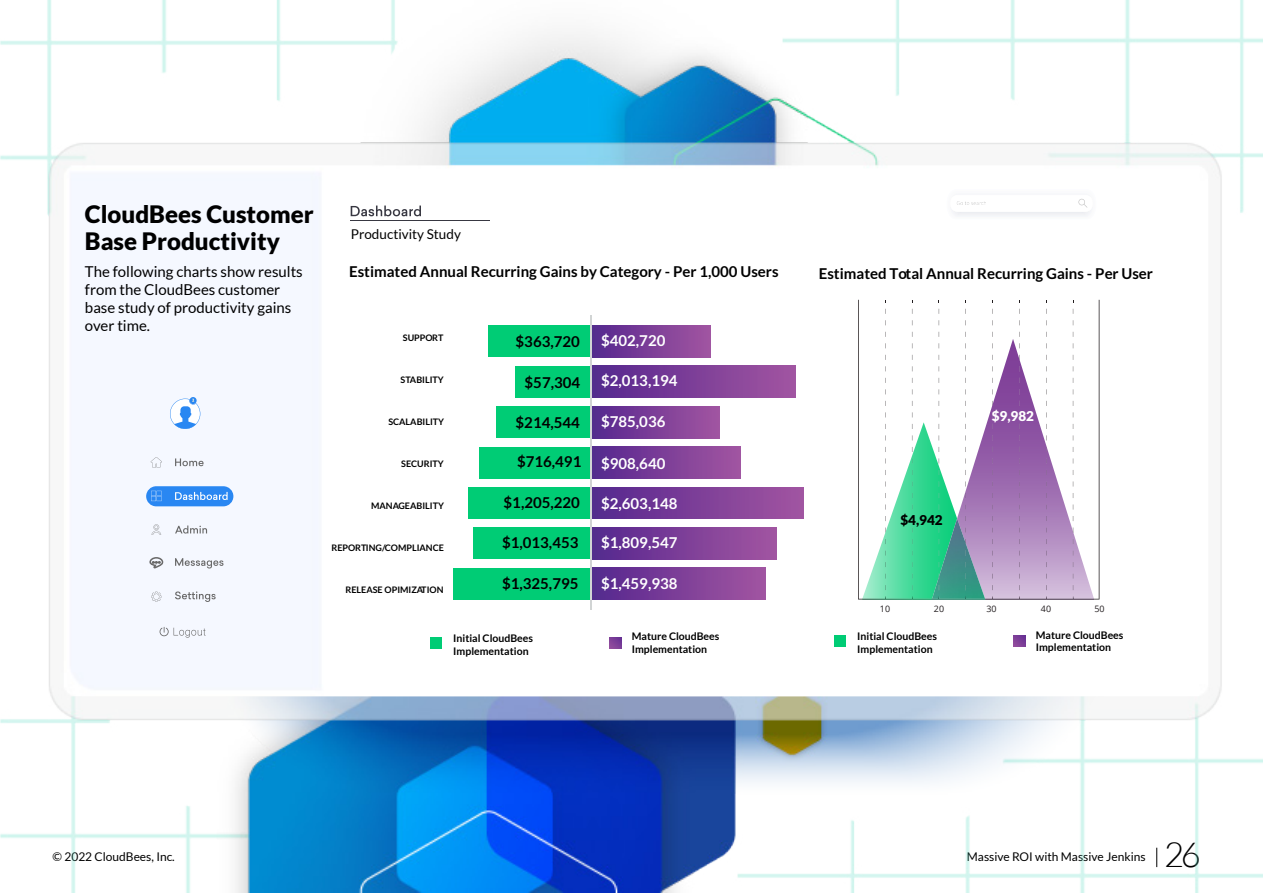
<style>
.page{position:relative;width:1263px;height:893px;background:#fff}
.page>*{position:absolute;margin:0;border:0;box-sizing:border-box;transform-origin:0 0}
.t1{font:300 34.5px "Lato";color:#000}
.t2{font:900 24px/27px "Lato";color:#000}
.t3{font:700 15px "Lato";color:#000}
.t4{font:15px/18px "Lato";color:#000}
.t5{font:700 15px "Lato";color:#fff}
.t6{font:13.5px "Lato";color:#000}
.t7{font:900 13.5px "Lato";color:#fff}
.t8{font:900 13.5px "Lato";color:#000}
.t9{font:12px "Lato";color:#000}
.t10{font:700 10.5px/12.6px "Lato";color:#000}
.t11{font:700 9px "Lato";color:#000}
.t12{font:8.85px "Open Sans";color:#241f21}
</style>
<div class="page">
<img style="left:0;top:0;width:1263px;height:893px">
<svg style="left:160px;top:627px;width:46px;height:11px"></svg>
<div style="left:146px;top:486px;width:87px;height:20px;background:#2987f2;border-radius:10px"></div>
<svg style="left:170px;top:399px;width:30px;height:30px"></svg>
<svg style="left:175px;top:458px;width:29px;height:8px"></svg>
<svg style="left:151px;top:457px;width:11px;height:10px"></svg>
<svg style="left:175px;top:492px;width:53px;height:8px"></svg>
<svg style="left:151px;top:491px;width:11px;height:10px"></svg>
<svg style="left:149px;top:552px;width:15px;height:17px"></svg>
<svg style="left:175px;top:558px;width:48px;height:10px"></svg>
<svg style="left:151px;top:524px;width:10px;height:11px"></svg>
<svg style="left:175px;top:525px;width:32px;height:9px"></svg>
<svg style="left:151px;top:592px;width:10px;height:10px"></svg>
<svg style="left:175px;top:591px;width:41px;height:11px"></svg>
<svg style="left:351px;top:206px;width:70px;height:10px"></svg>
<hr style="left:351px;top:221px;width:139px;height:1px;background:#383842">
<svg style="left:945px;top:187px;width:153px;height:33px"></svg>
<div style="left:950px;top:195px;width:142px;height:17px;background:#fff;border-radius:7px"></div>
<svg style="left:1078px;top:199px;width:9px;height:9px"></svg>
<img style="left:957px;top:201px;width:29px;height:4px">
<div style="left:591px;top:568px;width:175px;height:32px;background:linear-gradient(to right,#54288e,#a355a1)"></div>
<div style="left:591px;top:527px;width:185px;height:32px;background:linear-gradient(to right,#54288e,#a355a1)"></div>
<div style="left:591px;top:487px;width:212px;height:32px;background:linear-gradient(to right,#54288e,#a255a1)"></div>
<div style="left:591px;top:447px;width:149px;height:31px;background:linear-gradient(to right,#54288e,#a355a1)"></div>
<div style="left:591px;top:406px;width:128px;height:32px;background:linear-gradient(to right,#54288e,#a254a1)"></div>
<div style="left:591px;top:366px;width:205px;height:32px;background:linear-gradient(to right,#54288e,#a355a1)"></div>
<div style="left:591px;top:325px;width:119px;height:32px;background:linear-gradient(to right,#54288e,#a355a1)"></div>
<div style="left:454px;top:568px;width:137px;height:32px;background:#00cc75"></div>
<div style="left:473px;top:527px;width:118px;height:32px;background:#00cc75"></div>
<div style="left:469px;top:487px;width:122px;height:32px;background:#00cc75"></div>
<div style="left:479px;top:447px;width:112px;height:31px;background:#00cc75"></div>
<div style="left:496px;top:406px;width:95px;height:32px;background:#00cc75"></div>
<div style="left:515px;top:366px;width:76px;height:32px;background:#00cc75"></div>
<div style="left:488px;top:325px;width:103px;height:32px;background:#00cc75"></div>
<hr style="left:590px;top:315px;width:2px;height:294px;background:#d1d4d4">
<div style="left:430px;top:637px;width:12px;height:12px;background:#00cc75"></div>
<svg style="left:610px;top:637px;width:12px;height:12px"></svg>
<div style="left:834px;top:635px;width:12px;height:12px;background:#00cc75"></div>
<svg style="left:1014px;top:635px;width:12px;height:12px"></svg>
<svg style="left:858px;top:300px;width:241px;height:299px"></svg>
<img style="left:862px;top:422px;width:95px;height:177px">
<img style="left:862px;top:599px;width:70px;height:1px">
<img style="left:885px;top:532px;width:1px;height:58px">
<img style="left:912px;top:458px;width:1px;height:132px">
<img style="left:939px;top:470px;width:1px;height:48px">
<img style="left:957px;top:339px;width:137px;height:260px">
<img style="left:985px;top:599px;width:109px;height:1px">
<img style="left:965px;top:493px;width:1px;height:25px">
<img style="left:992px;top:404px;width:1px;height:186px">
<img style="left:1019px;top:359px;width:1px;height:231px">
<img style="left:1046px;top:447px;width:1px;height:143px">
<img style="left:1073px;top:531px;width:1px;height:59px">
<img style="left:932px;top:518px;width:53px;height:82px">
<svg style="left:939px;top:574px;width:1px;height:16px"></svg>
<p class="t2" style="left:85px;top:201px;width:230px">CloudBees Customer<br>Base Productivity</p>
<p class="t4" style="left:85px;top:263px;width:219px">The following charts show results from the CloudBees customer base study of productivity gains over time.</p>
<p class="t3" style="left:349px;top:263px;width:431px">Estimated Annual Recurring Gains by Category - Per 1,000 Users</p>
<p class="t3" style="left:516px;top:333px;width:66px">$363,720</p>
<p class="t5" style="left:601px;top:332px;width:66px">$402,720</p>
<p class="t3" style="left:525px;top:374px;width:57px">$57,304</p>
<p class="t5" style="left:601px;top:372px;width:78px">$2,013,194</p>
<p class="t3" style="left:516px;top:414px;width:66px">$214,544</p>
<p class="t5" style="left:601px;top:413px;width:66px">$785,036</p>
<p class="t3" style="left:517px;top:453px;width:66px">$716,491</p>
<p class="t5" style="left:601px;top:455px;width:66px">$908,640</p>
<p class="t3" style="left:504px;top:494px;width:78px">$1,205,220</p>
<p class="t5" style="left:601px;top:495px;width:78px">$2,603,148</p>
<p class="t3" style="left:502px;top:534px;width:78px">$1,013,453</p>
<p class="t5" style="left:601px;top:534px;width:78px">$1,809,547</p>
<p class="t3" style="left:502px;top:575px;width:78px">$1,325,795</p>
<p class="t5" style="left:601px;top:575px;width:78px">$1,459,938</p>
<p class="t6" style="left:351px;top:227px;width:112px">Productivity Study</p>
<p class="t11" style="left:403px;top:332px;width:42px">SUPPORT</p>
<p class="t11" style="left:401px;top:374px;width:45px">STABILITY</p>
<p class="t11" style="left:388px;top:416px;width:57px">SCALABILITY</p>
<p class="t11" style="left:401px;top:458px;width:44px">SECURITY</p>
<p class="t11" style="left:371px;top:500px;width:74px">MANAGEABILITY</p>
<p class="t11" style="left:332px;top:542px;width:114px">REPORTING/COMPLIANCE</p>
<p class="t11" style="left:346px;top:584px;width:99px">RELEASE OPIMIZATION</p>
<p class="t3" style="left:819px;top:265px;width:336px">Estimated Total Annual Recurring Gains - Per User</p>
<p class="t8" style="left:900px;top:512px;width:44px">$4,942</p>
<p class="t7" style="left:992px;top:408px;width:44px">$9,982</p>
<p class="t12" style="left:880px;top:603px;width:12px">10</p>
<p class="t12" style="left:934px;top:603px;width:12px">20</p>
<p class="t12" style="left:986px;top:603px;width:12px">30</p>
<p class="t12" style="left:1041px;top:603px;width:12px">40</p>
<p class="t12" style="left:1094px;top:603px;width:12px">50</p>
<p class="t10" style="left:453px;top:632px;width:81px">Initial CloudBees<br>Implementation</p>
<p class="t10" style="left:632px;top:630px;width:89px">Mature CloudBees<br>Implementation</p>
<p class="t10" style="left:857px;top:630px;width:81px">Initial CloudBees<br>Implementation</p>
<p class="t10" style="left:1036px;top:628px;width:89px">Mature CloudBees<br>Implementation</p>
<p class="t9" style="left:53px;top:850px;width:124px">© 2022 CloudBees, Inc.</p>
<p class="t9" style="left:967px;top:850px;width:180px">Massive ROI with Massive Jenkins</p>
<h1 class="t1" style="left:1164px;top:836px;width:38px">26</h1>
</div>
